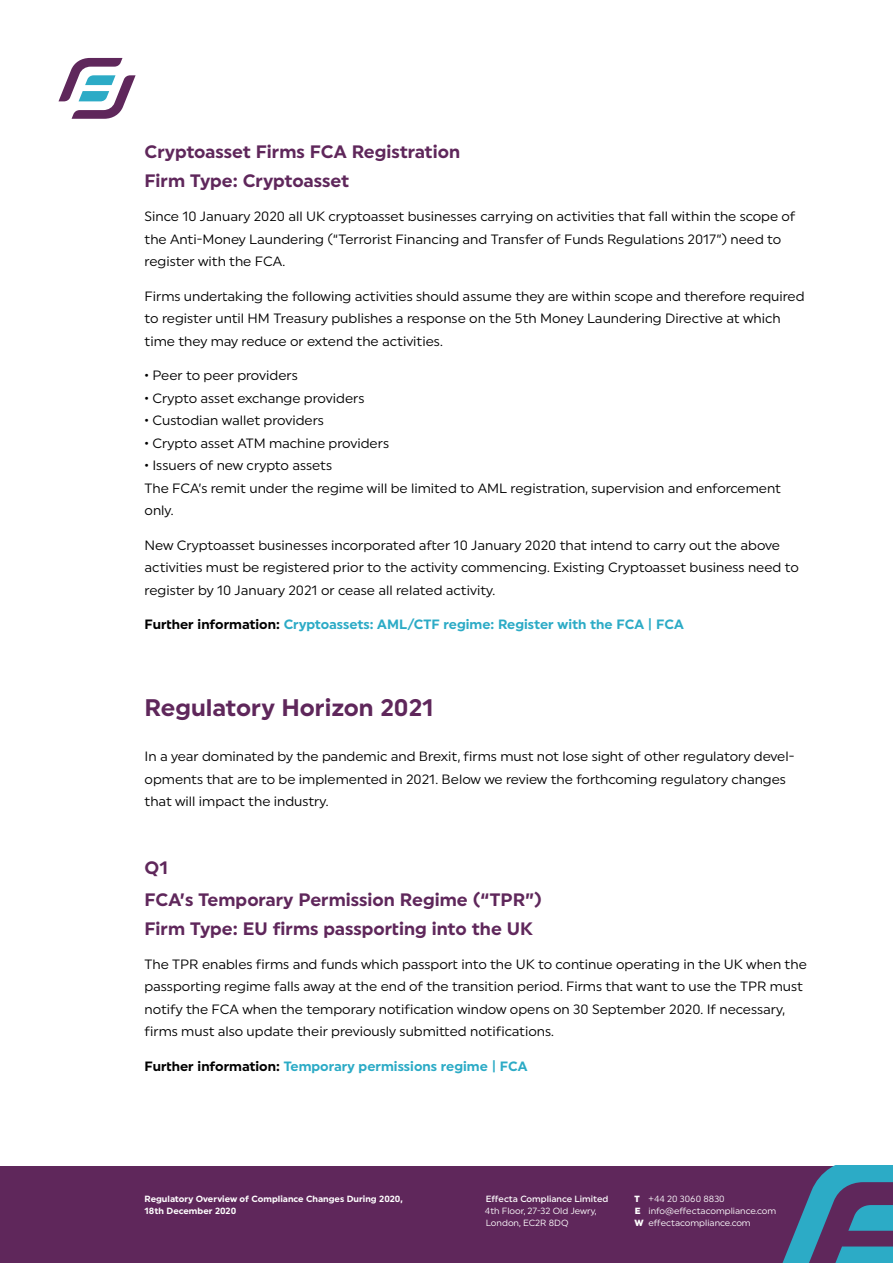
<style>
.page{position:relative;width:893px;height:1263px;background:#fff}
.page>*{position:absolute;margin:0;border:0;box-sizing:border-box;transform-origin:0 0}
.t1{font:700 24px "Uniform";color:#5f275b}
.t2{font:700 18px/29.2px "Uniform";color:#5f275b}
.t3{font:13.5px/22.5px "Uniform";color:#000}
.t4{font:700 13.5px "Uniform";color:#2cabc6}
.t5{font:9px/12px "Uniform";color:#fff}
.t6{font:700 9px/12px "Uniform";color:#fff}
.t7{font:500 9px "Uniform";color:#fff}
.s1{color:#000}
.s2{font-weight:900}
</style>
<div class="page">
<div style="left:0;top:1166px;width:893px;height:97px;background:#5f275b"></div>
<svg style="left:782px;top:1166px;width:111px;height:97px"></svg>
<svg style="left:58px;top:58px;width:78px;height:61px"></svg>
<h2 class="t2" style="left:145px;top:137px;width:317px">Cryptoasset Firms FCA Registration<br>Firm Type: Cryptoasset</h2>
<p class="t3" style="left:145px;top:205px;width:652px">Since 10 January 2020 all UK cryptoasset businesses carrying on activities that fall within the scope of the Anti-Money Laundering (“Terrorist Financing and Transfer of Funds Regulations 2017”) need to register with the FCA.</p>
<p class="t3" style="left:145px;top:284px;width:661px">Firms undertaking the following activities should assume they are within scope and therefore required to register until HM Treasury publishes a response on the 5th Money Laundering Directive at which time they may reduce or extend the activities.</p>
<p class="t3" style="left:145px;top:364px;width:155px">• Peer to peer providers</p>
<p class="t3" style="left:145px;top:386px;width:221px">• Crypto asset exchange providers</p>
<p class="t3" style="left:145px;top:409px;width:181px">• Custodian wallet providers</p>
<p class="t3" style="left:145px;top:431px;width:246px">• Crypto asset ATM machine providers</p>
<p class="t3" style="left:145px;top:454px;width:638px">• Issuers of new crypto assets<br>The FCA’s remit under the regime will be limited to AML registration, supervision and enforcement only.</p>
<p class="t3" style="left:145px;top:533px;width:656px">New Cryptoasset businesses incorporated after 10 January 2020 that intend to carry out the above activities must be registered prior to the activity commencing. Existing Cryptoasset business need to register by 10 January 2021 or cease all related activity.</p>
<p class="t4" style="left:145px;top:616px;width:541px"><span class="s1">Further information:</span> Cryptoassets: AML/CTF regime: Register with the FCA | FCA</p>
<h1 class="t1" style="left:145px;top:693px;width:291px">Regulatory Horizon 2021</h1>
<p class="t3" style="left:145px;top:745px;width:651px">In a year dominated by the pandemic and Brexit, firms must not lose sight of other regulatory devel&shy;opments that are to be implemented in 2021. Below we review the forthcoming regulatory changes that will impact the industry.</p>
<h2 class="t2" style="left:145px;top:851px;width:399px;line-height:32.2px">Q1<br>FCA’s Temporary Permission Regime (“TPR”)</h2>
<h2 class="t2" style="left:145px;top:914px;width:390px">Firm Type: EU firms passporting into the UK</h2>
<p class="t3" style="left:145px;top:953px;width:664px">The TPR enables firms and funds which passport into the UK to continue operating in the UK when the passporting regime falls away at the end of the transition period. Firms that want to use the TPR must notify the FCA when the temporary notification window opens on 30 September 2020. If necessary, firms must also update their previously submitted notifications.</p>
<p class="t4" style="left:145px;top:1058px;width:384px"><span class="s1">Further information:</span> Temporary permissions regime | FCA</p>
<p class="t6" style="left:145px;top:1192px;width:260px">Regulatory Overview of Compliance Changes During 2020,<br>18th December 2020</p>
<p class="t7" style="left:486px;top:1193px;width:124px">Effecta Compliance Limited</p>
<p class="t5" style="left:485px;top:1204px;width:113px">4th Floor, 27-32 Old Jewry,<br>London, EC2R 8DQ</p>
<p class="t5" style="left:634px;top:1192px;width:143px"><span class="s2">T</span> +44 20 3060 8830<br><span class="s2">E</span> info@effectacompliance.com<br><span class="s2">W</span> effectacompliance.com</p>
</div>
